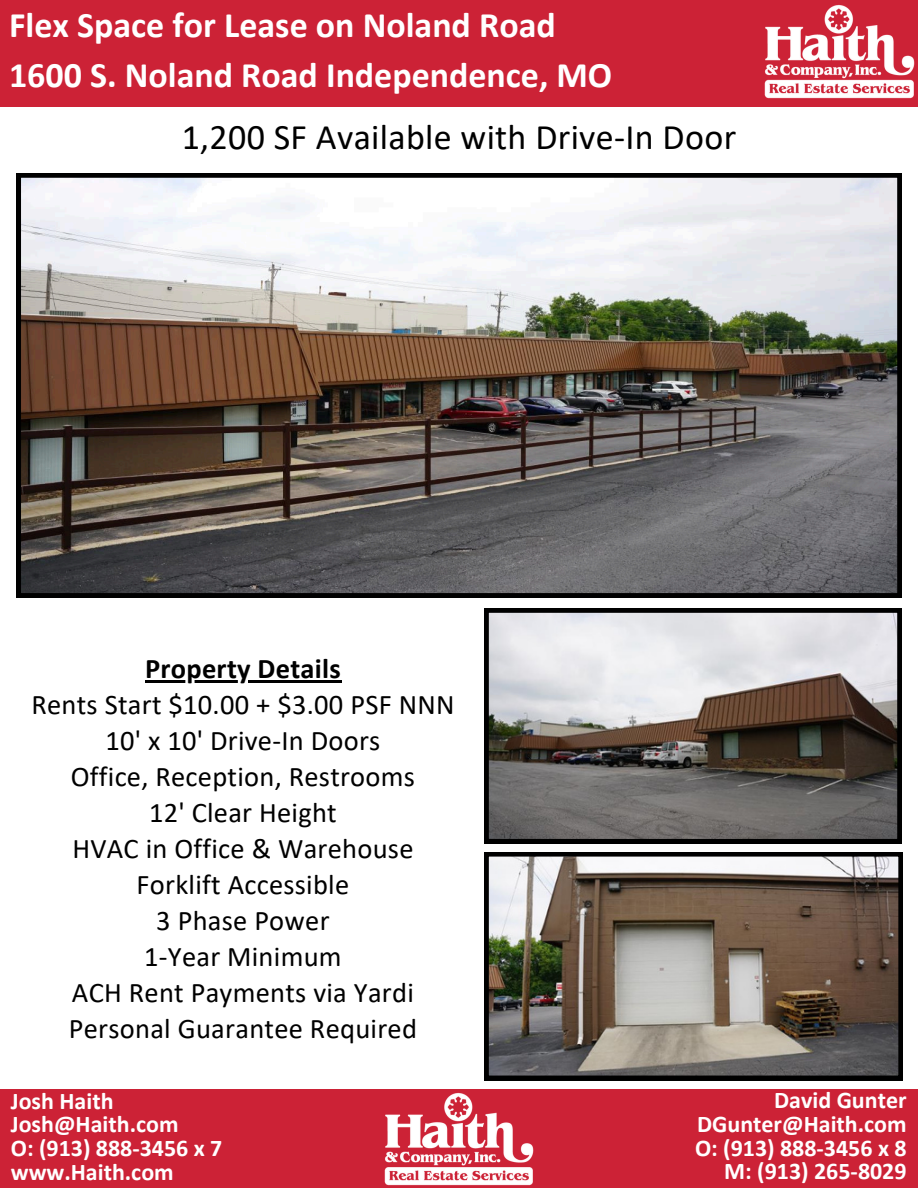
<style>
.page{position:relative;width:918px;height:1188px;background:#fff}
.page>*{position:absolute;margin:0;border:0;box-sizing:border-box;transform-origin:0 0}
.t1{font:700 36px/49.5px "Calibri";color:#fff}
.t2{font:36px "Calibri";letter-spacing:.01em;color:#000}
.t3{font:28.5px/36px "Calibri";letter-spacing:.01em;color:#000;text-align:center}
.t4{font:700 24px "Calibri";color:#fff}
.s1{font-weight:700}
</style>
<div class="page">
<div style="left:0;top:0;width:918px;height:106px;background:#cc2236"></div>
<img style="left:17px;top:173px;width:885px;height:424px">
<svg style="left:484px;top:852px;width:419px;height:228px;background:#7a7167"></svg>
<svg style="left:484px;top:608px;width:418px;height:235px;background:#8a8684"></svg>
<img style="left:765px;top:5px;width:149px;height:93px">
<div style="left:0;top:1089px;width:918px;height:99px;background:#cc2236"></div>
<img style="left:384px;top:1092px;width:150px;height:93px">
<hr style="left:145px;top:680px;width:196px;height:2px;background:#000">
<p class="t1" style="left:9px;top:4px;width:605px">Flex Space for Lease on Noland Road<br>1600 S. Noland Road Independence, MO</p>
<p class="t2" style="left:182px;top:122px;width:556px">1,200 SF Available with Drive-In Door</p>
<p class="t3" style="left:31px;top:653px;width:425px"><span class="s1">Property Details<br></span>Rents Start $10.00 + $3.00 PSF NNN<br>10' x 10' Drive-In Doors<br>Office, Reception, Restrooms<br>12' Clear Height<br>HVAC in Office &amp; Warehouse<br>Forklift Accessible<br>3 Phase Power<br>1-Year Minimum<br>ACH Rent Payments via Yardi<br>Personal Guarantee Required</p>
<h1 class="t4" style="left:11px;top:1091px;width:104px">Josh Haith</h1>
<h2 class="t4" style="left:11px;top:1114px;width:169px">Josh@Haith.com</h2>
<p class="t4" style="left:11px;top:1138px;width:213px">O: (913) 888-3456 x 7</p>
<h3 class="t4" style="left:11px;top:1162px;width:164px">www.Haith.com</h3>
<p class="t4" style="left:774px;top:1090px;width:134px">David Gunter</p>
<p class="t4" style="left:697px;top:1114px;width:211px">DGunter@Haith.com</p>
<p class="t4" style="left:695px;top:1138px;width:213px">O: (913) 888-3456 x 8</p>
<p class="t4" style="left:724px;top:1161px;width:184px">M: (913) 265-8029</p>
</div>
